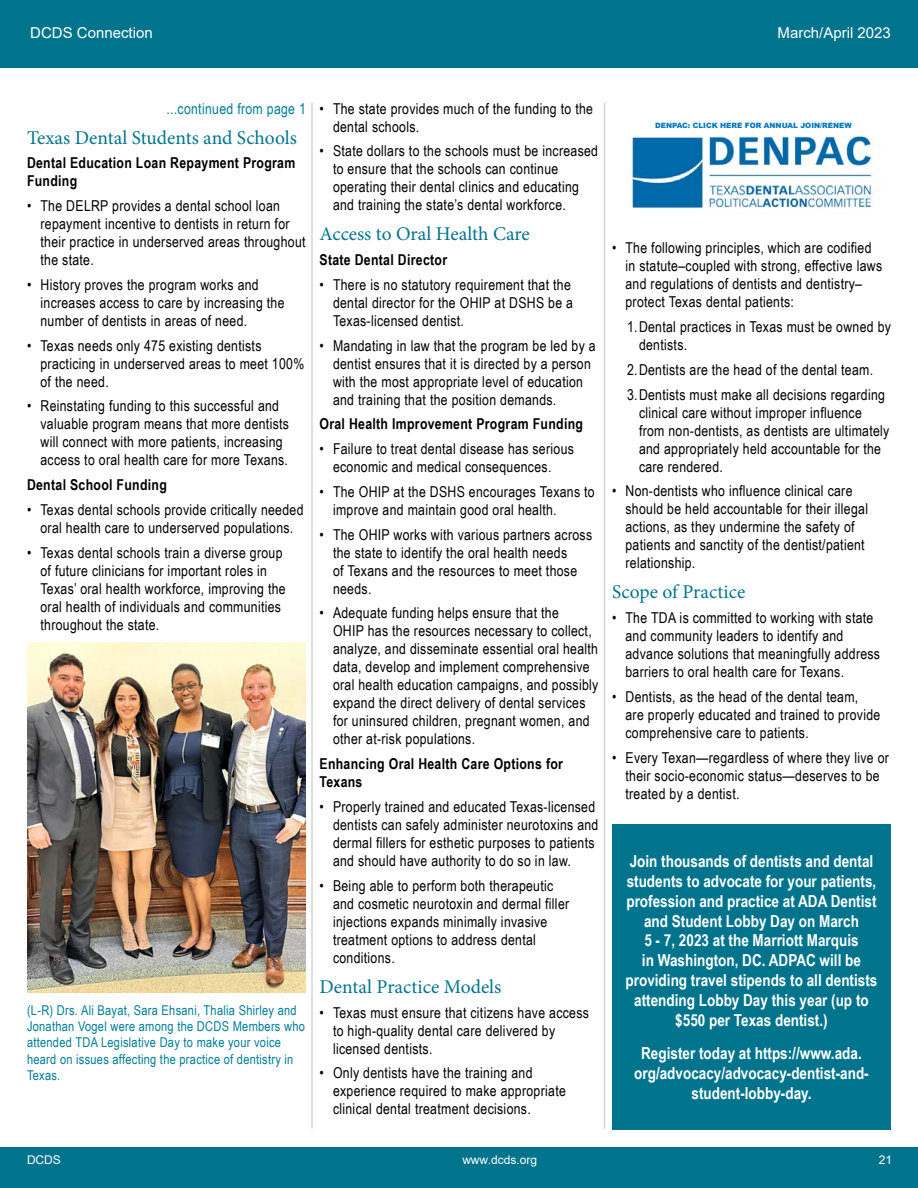
<style>
.page{position:relative;width:918px;height:1188px;background:#fff}
.page>*{position:absolute;margin:0;border:0;box-sizing:border-box;transform-origin:0 0}
.t1{font:19.5px "Minion Pro";color:#00748d}
.t2{font:700 16.5px/19.8px "Arial Narrow";color:#fff;text-align:center}
.t3{font:15px/18px "Arial Narrow";letter-spacing:.02em;color:#000}
.t4{font:700 15px/18px "Arial Narrow";letter-spacing:.02em;color:#000}
.t5{font:15px "Arial";color:#fff}
.t6{font:15px "Arial Narrow";letter-spacing:.02em;color:#007d96}
.t7{font:13.5px/16.2px "Arial Narrow";letter-spacing:.02em;color:#007d96}
.t8{font:12px "Arial";color:#fff}
.t9{font:900 7.35px "Arial";color:#0079c1}
</style>
<div class="page">
<div style="left:0;top:0;width:918px;height:60px;background:#00748d"></div>
<div style="left:0;top:51px;width:918px;height:17px;background:#00748d"></div>
<div style="left:0;top:1148px;width:918px;height:40px;background:#00748d"></div>
<hr style="left:604px;top:103px;width:1px;height:1026px;background:#d3d5d6">
<hr style="left:311px;top:103px;width:2px;height:1026px;background:#d3d5d6">
<img style="left:27px;top:643px;width:279px;height:349px">
<img style="left:627px;top:136px;width:253px;height:73px">
<div style="left:612px;top:824px;width:279px;height:306px;background:#00748d"></div>
<p class="t5" style="left:30px;top:22px;width:124px">DCDS Connection</p>
<p class="t5" style="left:778px;top:22px;width:115px">March/April 2023</p>
<p class="t6" style="left:166px;top:97px;width:141px">...continued from page 1</p>
<h1 class="t1" style="left:27px;top:124px;width:271px">Texas Dental Students and Schools</h1>
<p class="t4" style="left:27px;top:153px;width:270px">Dental Education Loan Repayment Program<br>Funding</p>
<p class="t3" style="left:40px;top:196px;width:267px;text-indent:-14px">• The DELRP provides a dental school loan repayment incentive to dentists in return for their practice in underserved areas throughout the state.</p>
<p class="t3" style="left:40px;top:275px;width:246px;text-indent:-14px">• History proves the program works and increases access to care by increasing the number of dentists in areas of need.</p>
<p class="t3" style="left:40px;top:336px;width:265px;text-indent:-14px">• Texas needs only 475 existing dentists practicing in underserved areas to meet 100% of the need.</p>
<p class="t3" style="left:40px;top:397px;width:250px;text-indent:-14px">• Reinstating funding to this successful and valuable program means that more dentists will connect with more patients, increasing access to oral health care for more Texans.</p>
<p class="t4" style="left:27px;top:475px;width:141px">Dental School Funding</p>
<p class="t3" style="left:27px;top:500px;width:278px;text-align:center">• Texas dental schools provide critically needed oral health care to underserved populations.</p>
<p class="t3" style="left:40px;top:543px;width:247px;text-indent:-14px">• Texas dental schools train a diverse group of future clinicians for important roles in Texas’ oral health workforce, improving the oral health of individuals and communities throughout the state.</p>
<p class="t7" style="left:27px;top:1002px;width:279px">(L-R) Drs. Ali Bayat, Sara Ehsani, Thalia Shirley and Jonathan Vogel were among the DCDS Members who attended TDA Legislative Day to make your voice heard on issues affecting the practice of dentistry in Texas.</p>
<p class="t3" style="left:333px;top:99px;width:262px;text-indent:-14px">• The state provides much of the funding to the dental schools.</p>
<p class="t3" style="left:333px;top:141px;width:267px;text-indent:-14px">• State dollars to the schools must be increased to ensure that the schools can continue operating their dental clinics and educating and training the state’s dental workforce.</p>
<h1 class="t1" style="left:320px;top:221px;width:212px">Access to Oral Health Care</h1>
<p class="t4" style="left:320px;top:250px;width:129px">State Dental Director</p>
<p class="t3" style="left:333px;top:275px;width:242px;text-indent:-14px">• There is no statutory requirement that the dental director for the OHIP at DSHS be a<br>Texas-licensed dentist.</p>
<p class="t3" style="left:333px;top:336px;width:264px;text-indent:-14px">• Mandating in law that the program be led by a dentist ensures that it is directed by a person with the most appropriate level of education and training that the position demands.</p>
<p class="t4" style="left:320px;top:414px;width:265px">Oral Health Improvement Program Funding</p>
<p class="t3" style="left:333px;top:439px;width:242px;text-indent:-14px">• Failure to treat dental disease has serious economic and medical consequences.</p>
<p class="t3" style="left:333px;top:482px;width:263px;text-indent:-14px">• The OHIP at the DSHS encourages Texans to improve and maintain good oral health.</p>
<p class="t3" style="left:333px;top:525px;width:261px;text-indent:-14px">• The OHIP works with various partners across the state to identify the oral health needs<br>of Texans and the resources to meet those needs.</p>
<p class="t3" style="left:333px;top:604px;width:267px;text-indent:-14px">• Adequate funding helps ensure that the<br>OHIP has the resources necessary to collect, analyze, and disseminate essential oral health data, develop and implement comprehensive oral health education campaigns, and possibly expand the direct delivery of dental services for uninsured children, pregnant women, and other at-risk populations.</p>
<p class="t4" style="left:320px;top:754px;width:245px">Enhancing Oral Health Care Options for<br>Texans</p>
<p class="t3" style="left:333px;top:797px;width:267px;text-indent:-14px">• Properly trained and educated Texas-licensed dentists can safely administer neurotoxins and dermal fillers for esthetic purposes to patients and should have authority to do so in law.</p>
<p class="t3" style="left:333px;top:876px;width:238px;text-indent:-14px">• Being able to perform both therapeutic and cosmetic neurotoxin and dermal filler injections expands minimally invasive treatment options to address dental conditions.</p>
<h1 class="t1" style="left:320px;top:974px;width:183px">Dental Practice Models</h1>
<p class="t3" style="left:333px;top:1003px;width:257px;text-indent:-14px">• Texas must ensure that citizens have access to high-quality dental care delivered by licensed dentists.</p>
<p class="t3" style="left:333px;top:1063px;width:234px;text-indent:-14px">• Only dentists have the training and experience required to make appropriate clinical dental treatment decisions.</p>
<p class="t9" style="left:655px;top:120px;width:198px">DENPAC: CLICK HERE FOR ANNUAL JOIN/RENEW</p>
<p class="t3" style="left:626px;top:238px;width:258px;text-indent:-14px">• The following principles, which are codified in statute–coupled with strong, effective laws and regulations of dentists and dentistry– protect Texas dental patients:</p>
<p class="t3" style="left:639px;top:317px;width:253px;text-indent:-12px">1.Dental practices in Texas must be owned by dentists.</p>
<p class="t3" style="left:627px;top:357px;width:260px;line-height:24.8px">2.Dentists are the head of the dental team.<br>3.Dentists must make all decisions regarding</p>
<p class="t3" style="left:639px;top:403px;width:252px">clinical care without improper influence from non-dentists, as dentists are ultimately and appropriately held accountable for the care rendered.</p>
<p class="t3" style="left:626px;top:481px;width:244px;text-indent:-14px">• Non-dentists who influence clinical care should be held accountable for their illegal actions, as they undermine the safety of patients and sanctity of the dentist/patient relationship.</p>
<h1 class="t1" style="left:612px;top:579px;width:135px">Scope of Practice</h1>
<p class="t3" style="left:626px;top:608px;width:256px;text-indent:-14px">• The TDA is committed to working with state and community leaders to identify and advance solutions that meaningfully address barriers to oral health care for Texans.</p>
<p class="t3" style="left:626px;top:687px;width:256px;text-indent:-14px">• Dentists, as the head of the dental team, are properly educated and trained to provide comprehensive care to patients.</p>
<p class="t3" style="left:626px;top:748px;width:265px;text-indent:-14px">• Every Texan—regardless of where they live or their socio-economic status—deserves to be treated by a dentist.</p>
<p class="t2" style="left:626px;top:851px;width:253px">Join thousands of dentists and dental students to advocate for your patients, profession and practice at ADA Dentist and Student Lobby Day on March<br>5 - 7, 2023 at the Marriott Marquis<br>in Washington, DC. ADPAC will be providing travel stipends to all dentists attending Lobby Day this year (up to $550 per Texas dentist.)</p>
<p class="t2" style="left:634px;top:1042px;width:236px">Register today at https://www.ada. org/advocacy/advocacy-dentist-and&shy;student-lobby-day.</p>
<p class="t8" style="left:27px;top:1152px;width:35px">DCDS</p>
<p class="t8" style="left:462px;top:1152px;width:76px">www.dcds.org</p>
<p class="t8" style="left:879px;top:1152px;width:15px">21</p>
</div>
